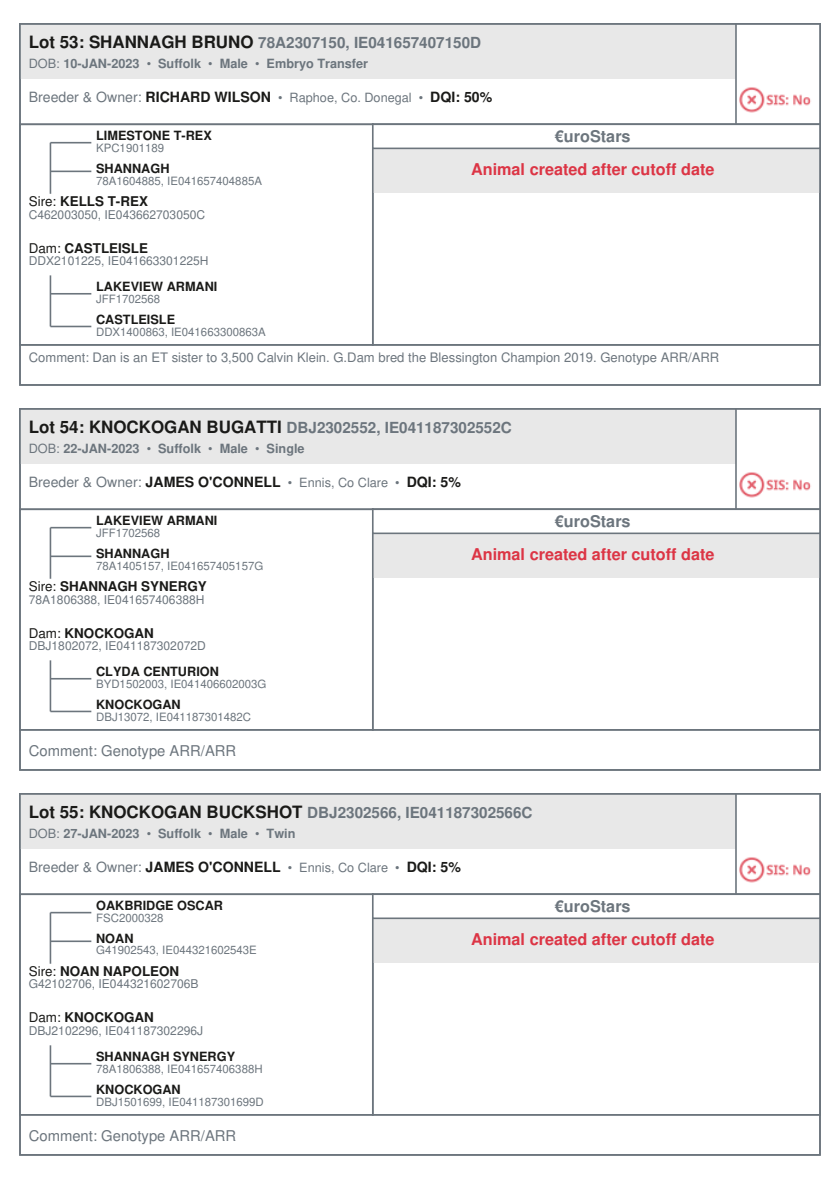
<style>
.page{position:relative;width:840px;height:1191px;background:#fff}
.page>*{position:absolute;margin:0;border:0;box-sizing:border-box;transform-origin:0 0}
.t1{font:700 16.2px "Helvetica";color:#dc3545}
.t2{font:700 16.2px "Helvetica";color:#6c757d}
.t3{font:700 15.2px "Helvetica";color:#6c757d}
.t4{font:14.8px "Helvetica";color:#6c757d}
.t5{font:700 14.2px "Helvetica";color:#1a1a18}
.t6{font:700 13.4px "Helvetica";color:#1a1a18}
.t7{font:13px "Helvetica";color:#6c757d}
.t8{font:700 12.8px "Helvetica";color:#1a1a18}
.t9{font:700 12.8px "Helvetica";color:#6c757d}
.t10{font:12px "Helvetica";color:#6c757d}
.t11{font:11.4px "Helvetica";color:#6c757d}
.s1{font-size:17px;color:#1a1a18}
.s2{font-weight:400}
.s3{font-weight:400;color:#6c757d}
.s4{font-weight:400;font-size:12.8px;color:#6c757d}
</style>
<div class="page">
<div style="left:20px;top:24px;width:799px;height:54px;background:#e8e8e8"></div>
<hr style="left:20px;top:23px;width:799px;height:2px;background:#6c757d">
<hr style="left:19px;top:24px;width:2px;height:54px;background:#6c757d">
<div style="left:735px;top:24px;width:84px;height:100px;background:#fff"></div>
<hr style="left:735px;top:23px;width:84px;height:2px;background:#6c757d">
<hr style="left:734px;top:24px;width:2px;height:100px;background:#6c757d">
<hr style="left:818px;top:24px;width:2px;height:100px;background:#6c757d">
<div style="left:19px;top:123px;width:354px;height:223px;border:2px solid #6c757d"></div>
<div style="left:372px;top:123px;width:448px;height:223px;border:2px solid #6c757d"></div>
<div style="left:372px;top:124px;width:447px;height:24px;background:#fff"></div>
<hr style="left:372px;top:123px;width:447px;height:2px;background:#6c757d">
<svg style="left:372px;top:125px;width:1px;height:23px"></svg>
<hr style="left:818px;top:124px;width:2px;height:24px;background:#6c757d">
<div style="left:372px;top:148px;width:447px;height:44px;background:#e8e8e8"></div>
<hr style="left:372px;top:148px;width:1px;height:44px;background:#6c757d">
<hr style="left:818px;top:148px;width:2px;height:44px;background:#6c757d">
<div style="left:20px;top:409px;width:799px;height:54px;background:#e8e8e8"></div>
<hr style="left:20px;top:408px;width:799px;height:2px;background:#6c757d">
<hr style="left:19px;top:409px;width:2px;height:54px;background:#6c757d">
<div style="left:735px;top:409px;width:84px;height:100px;background:#fff"></div>
<hr style="left:735px;top:408px;width:84px;height:2px;background:#6c757d">
<hr style="left:734px;top:409px;width:2px;height:100px;background:#6c757d">
<hr style="left:818px;top:409px;width:2px;height:100px;background:#6c757d">
<div style="left:19px;top:508px;width:354px;height:222px;border:2px solid #6c757d"></div>
<div style="left:372px;top:508px;width:448px;height:222px;border:2px solid #6c757d"></div>
<div style="left:372px;top:509px;width:447px;height:24px;background:#fff"></div>
<hr style="left:372px;top:508px;width:447px;height:2px;background:#6c757d">
<svg style="left:372px;top:510px;width:1px;height:22px"></svg>
<hr style="left:818px;top:509px;width:2px;height:24px;background:#6c757d">
<div style="left:372px;top:533px;width:447px;height:44px;background:#e8e8e8"></div>
<hr style="left:372px;top:533px;width:1px;height:44px;background:#6c757d">
<hr style="left:818px;top:533px;width:2px;height:44px;background:#6c757d">
<div style="left:20px;top:794px;width:799px;height:54px;background:#e8e8e8"></div>
<hr style="left:20px;top:793px;width:799px;height:2px;background:#6c757d">
<hr style="left:19px;top:794px;width:2px;height:54px;background:#6c757d">
<div style="left:735px;top:794px;width:84px;height:100px;background:#fff"></div>
<hr style="left:735px;top:793px;width:84px;height:2px;background:#6c757d">
<hr style="left:734px;top:794px;width:2px;height:100px;background:#6c757d">
<hr style="left:818px;top:794px;width:2px;height:100px;background:#6c757d">
<div style="left:19px;top:893px;width:354px;height:222px;border:2px solid #6c757d"></div>
<div style="left:372px;top:893px;width:448px;height:222px;border:2px solid #6c757d"></div>
<div style="left:372px;top:894px;width:447px;height:24px;background:#fff"></div>
<hr style="left:372px;top:893px;width:447px;height:2px;background:#6c757d">
<svg style="left:372px;top:895px;width:1px;height:22px"></svg>
<hr style="left:818px;top:894px;width:2px;height:24px;background:#6c757d">
<div style="left:372px;top:918px;width:447px;height:44px;background:#e8e8e8"></div>
<hr style="left:372px;top:918px;width:1px;height:44px;background:#6c757d">
<hr style="left:818px;top:918px;width:2px;height:44px;background:#6c757d">
<hr style="left:50px;top:143px;width:1px;height:51px;background:#6c757d">
<hr style="left:50px;top:142px;width:41px;height:1px;background:#6c757d">
<hr style="left:50px;top:171px;width:41px;height:1px;background:#6c757d">
<hr style="left:50px;top:275px;width:1px;height:51px;background:#6c757d">
<hr style="left:50px;top:293px;width:41px;height:1px;background:#6c757d">
<hr style="left:50px;top:326px;width:41px;height:1px;background:#6c757d">
<hr style="left:372px;top:148px;width:447px;height:1px;background:#6c757d">
<img style="left:739px;top:87px;width:72px;height:26px">
<hr style="left:50px;top:527px;width:1px;height:52px;background:#6c757d">
<hr style="left:50px;top:527px;width:41px;height:1px;background:#6c757d">
<hr style="left:50px;top:555px;width:41px;height:2px;background:#6c757d">
<hr style="left:50px;top:660px;width:1px;height:51px;background:#6c757d">
<hr style="left:50px;top:678px;width:41px;height:1px;background:#6c757d">
<hr style="left:50px;top:710px;width:41px;height:2px;background:#6c757d">
<hr style="left:372px;top:532px;width:447px;height:2px;background:#6c757d">
<img style="left:739px;top:472px;width:72px;height:26px">
<hr style="left:50px;top:912px;width:1px;height:51px;background:#6c757d">
<hr style="left:50px;top:911px;width:41px;height:2px;background:#6c757d">
<hr style="left:50px;top:940px;width:41px;height:2px;background:#6c757d">
<hr style="left:50px;top:1045px;width:1px;height:51px;background:#6c757d">
<hr style="left:50px;top:1063px;width:41px;height:1px;background:#6c757d">
<hr style="left:50px;top:1095px;width:41px;height:2px;background:#6c757d">
<hr style="left:372px;top:917px;width:447px;height:2px;background:#6c757d">
<img style="left:739px;top:857px;width:72px;height:26px">
<h2 class="t3" style="left:29px;top:36px;width:453px"><span class="s1">Lot 53: SHANNAGH BRUNO</span> 78A2307150, IE041657407150D</h2>
<p class="t9" style="left:29px;top:58px;width:341px"><span class="s2">DOB:</span> 10-JAN-2023 <span class="s2">•</span> Suffolk <span class="s2">•</span> Male <span class="s2">•</span> Embryo Transfer</p>
<p class="t5" style="left:29px;top:91px;width:464px"><span class="s3">Breeder &amp; Owner:</span> RICHARD WILSON <span class="s4">• Raphoe, Co. Donegal •</span> DQI: 50%</p>
<p class="t8" style="left:96px;top:131px;width:117px">LIMESTONE T-REX</p>
<p class="t11" style="left:96px;top:143px;width:69px">KPC1901189</p>
<p class="t8" style="left:96px;top:163px;width:75px">SHANNAGH</p>
<p class="t11" style="left:96px;top:176px;width:167px">78A1604885, IE041657404885A</p>
<p class="t6" style="left:29px;top:196px;width:121px"><span class="s2">Sire:</span> KELLS T-REX</p>
<p class="t10" style="left:29px;top:210px;width:178px">C462003050, IE043662703050C</p>
<p class="t6" style="left:29px;top:242px;width:121px"><span class="s2">Dam:</span> CASTLEISLE</p>
<p class="t10" style="left:29px;top:256px;width:181px">DDX2101225, IE041663301225H</p>
<p class="t8" style="left:96px;top:282px;width:123px">LAKEVIEW ARMANI</p>
<p class="t11" style="left:96px;top:294px;width:66px">JFF1702568</p>
<p class="t8" style="left:96px;top:314px;width:80px">CASTLEISLE</p>
<p class="t11" style="left:96px;top:327px;width:171px">DDX1400863, IE041663300863A</p>
<h1 class="t2" style="left:554px;top:130px;width:77px">€uroStars</h1>
<h1 class="t1" style="left:471px;top:163px;width:245px">Animal created after cutoff date</h1>
<p class="t7" style="left:29px;top:352px;width:691px">Comment: Dan is an ET sister to 3,500 Calvin Klein. G.Dam bred the Blessington Champion 2019. Genotype ARR/ARR</p>
<h2 class="t3" style="left:29px;top:421px;width:484px"><span class="s1">Lot 54: KNOCKOGAN BUGATTI</span> DBJ2302552, IE041187302552C</h2>
<p class="t9" style="left:29px;top:443px;width:277px"><span class="s2">DOB:</span> 22-JAN-2023 <span class="s2">•</span> Suffolk <span class="s2">•</span> Male <span class="s2">•</span> Single</p>
<p class="t5" style="left:29px;top:476px;width:433px"><span class="s3">Breeder &amp; Owner:</span> JAMES O'CONNELL <span class="s4">• Ennis, Co Clare •</span> DQI: 5%</p>
<p class="t8" style="left:96px;top:515px;width:123px">LAKEVIEW ARMANI</p>
<p class="t11" style="left:96px;top:528px;width:66px">JFF1702568</p>
<p class="t8" style="left:96px;top:548px;width:75px">SHANNAGH</p>
<p class="t11" style="left:96px;top:561px;width:168px">78A1405157, IE041657405157G</p>
<p class="t6" style="left:29px;top:581px;width:179px"><span class="s2">Sire:</span> SHANNAGH SYNERGY</p>
<p class="t10" style="left:29px;top:594px;width:177px">78A1806388, IE041657406388H</p>
<p class="t6" style="left:29px;top:627px;width:126px"><span class="s2">Dam:</span> KNOCKOGAN</p>
<p class="t10" style="left:29px;top:641px;width:178px">DBJ1802072, IE041187302072D</p>
<p class="t8" style="left:96px;top:666px;width:124px">CLYDA CENTURION</p>
<p class="t11" style="left:96px;top:679px;width:172px">BYD1502003, IE041406602003G</p>
<p class="t8" style="left:96px;top:699px;width:86px">KNOCKOGAN</p>
<p class="t11" style="left:96px;top:712px;width:156px">DBJ13072, IE041187301482C</p>
<p class="t4" style="left:29px;top:745px;width:209px">Comment: Genotype ARR/ARR</p>
<h1 class="t2" style="left:554px;top:514px;width:77px">€uroStars</h1>
<h1 class="t1" style="left:471px;top:548px;width:245px">Animal created after cutoff date</h1>
<h2 class="t3" style="left:29px;top:806px;width:505px"><span class="s1">Lot 55: KNOCKOGAN BUCKSHOT</span> DBJ2302566, IE041187302566C</h2>
<p class="t9" style="left:29px;top:828px;width:268px"><span class="s2">DOB:</span> 27-JAN-2023 <span class="s2">•</span> Suffolk <span class="s2">•</span> Male <span class="s2">•</span> Twin</p>
<p class="t5" style="left:29px;top:861px;width:433px"><span class="s3">Breeder &amp; Owner:</span> JAMES O'CONNELL <span class="s4">• Ennis, Co Clare •</span> DQI: 5%</p>
<p class="t8" style="left:96px;top:900px;width:128px">OAKBRIDGE OSCAR</p>
<p class="t11" style="left:96px;top:913px;width:69px">FSC2000328</p>
<p class="t8" style="left:96px;top:933px;width:39px">NOAN</p>
<p class="t11" style="left:96px;top:946px;width:162px">G41902543, IE044321602543E</p>
<p class="t6" style="left:29px;top:966px;width:152px"><span class="s2">Sire:</span> NOAN NAPOLEON</p>
<p class="t10" style="left:29px;top:979px;width:171px">G42102706, IE044321602706B</p>
<p class="t6" style="left:29px;top:1012px;width:126px"><span class="s2">Dam:</span> KNOCKOGAN</p>
<p class="t10" style="left:29px;top:1026px;width:176px">DBJ2102296, IE041187302296J</p>
<p class="t8" style="left:96px;top:1051px;width:140px">SHANNAGH SYNERGY</p>
<p class="t11" style="left:96px;top:1064px;width:168px">78A1806388, IE041657406388H</p>
<p class="t8" style="left:96px;top:1084px;width:86px">KNOCKOGAN</p>
<p class="t11" style="left:96px;top:1097px;width:169px">DBJ1501699, IE041187301699D</p>
<p class="t4" style="left:29px;top:1130px;width:209px">Comment: Genotype ARR/ARR</p>
<h1 class="t2" style="left:554px;top:899px;width:77px">€uroStars</h1>
<h1 class="t1" style="left:471px;top:933px;width:245px">Animal created after cutoff date</h1>
</div>
